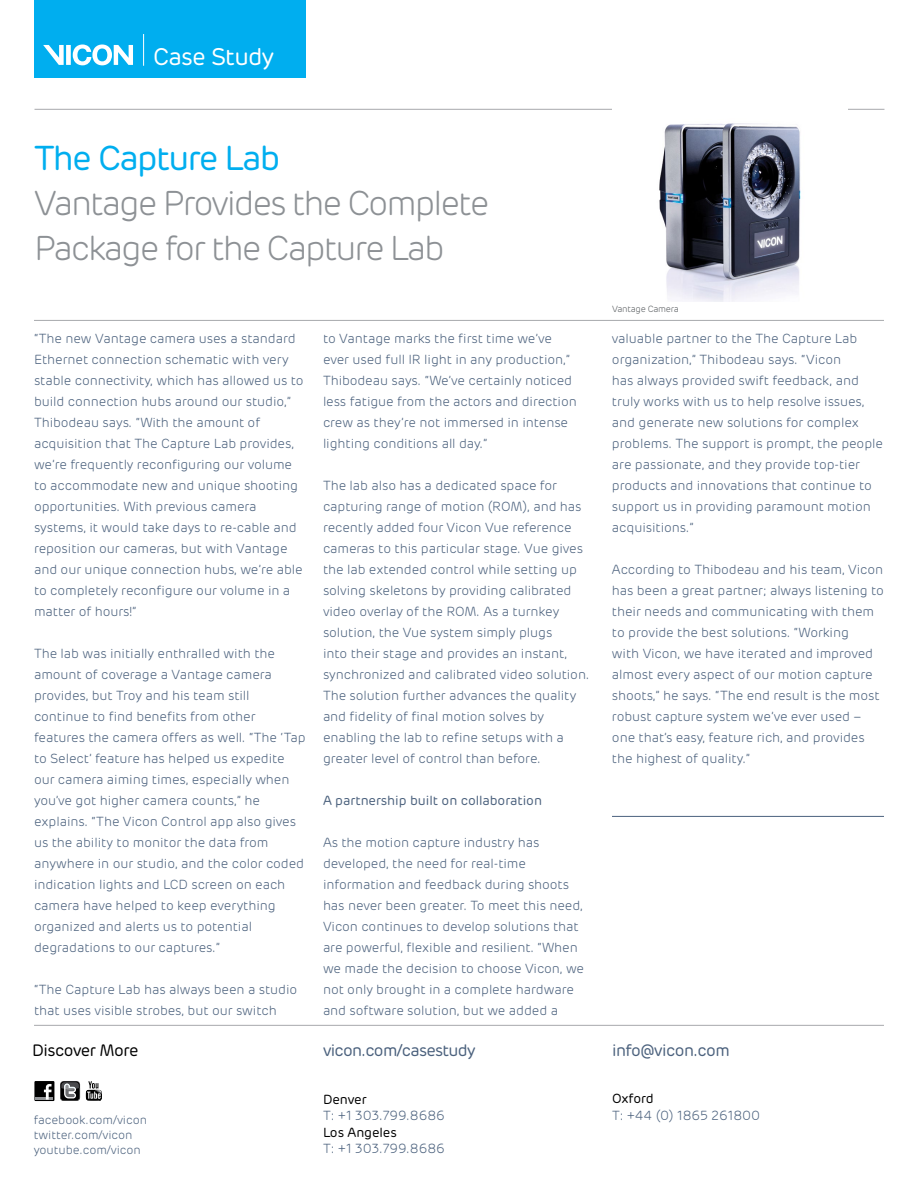
<style>
.page{position:relative;width:918px;height:1188px;background:#fff}
.page>*{position:absolute;margin:0;border:0;box-sizing:border-box;transform-origin:0 0}
.t1{font:300 34.5px/45px "Rubrik";letter-spacing:-.06em;color:#8d9195}
.t2{font:34.5px "Rubrik";letter-spacing:-.05em;color:#00aeef}
.t3{font:24px "Rubrik";letter-spacing:-.03em;color:#fff}
.t4{font:16.5px "Rubrik";letter-spacing:-.04em;color:#4b617d}
.t5{font:16.5px "Rubrik";letter-spacing:-.03em;color:#000}
.t6{font:300 13.2px/21px "Rubrik";letter-spacing:-.005em;color:#4b617d}
.t7{font:13.2px "Rubrik";letter-spacing:-.005em;color:#4b617d}
.t8{font:13.2px "Rubrik";letter-spacing:-.005em;color:#000}
.t9{font:300 12px/15px "Rubrik";letter-spacing:-.005em;color:#4b617d}
.t10{font:300 9px "Rubrik";letter-spacing:-.03em;color:#575b5e}
</style>
<div class="page">
<div style="left:34px;top:0;width:272px;height:78px;background:#00aeef"></div>
<svg style="left:43px;top:45px;width:90px;height:20px"></svg>
<hr style="left:143px;top:34px;width:1px;height:32px;background:#fff">
<div style="left:34px;top:1081px;width:20px;height:20px;background:#000"></div>
<hr style="left:36px;top:1097px;width:17px;height:3px;background:#939598">
<svg style="left:44px;top:1084px;width:8px;height:16px"></svg>
<svg style="left:60px;top:1081px;width:20px;height:20px"></svg>
<svg style="left:86px;top:1081px;width:16px;height:20px"></svg>
<hr style="left:34px;top:1025px;width:850px;height:1px;background:#a7a9ac">
<hr style="left:35px;top:109px;width:849px;height:1px;background:#a7a9ac">
<hr style="left:34px;top:320px;width:850px;height:1px;background:#a7a9ac">
<div style="left:612px;top:109px;width:235px;height:193px;background:#fff"></div>
<img style="left:659px;top:123px;width:142px;height:179px">
<hr style="left:612px;top:816px;width:272px;height:1px;background:#4b617d">
<h2 class="t3" style="left:153px;top:42px;width:123px">Case Study</h2>
<h1 class="t2" style="left:34px;top:138px;width:248px">The Capture Lab</h1>
<h1 class="t1" style="left:34px;top:182px;width:457px">Vantage Provides the Complete<br>Package for the Capture Lab</h1>
<p class="t6" style="left:34px;top:328px;width:271px">“The new Vantage camera uses a standard Ethernet connection schematic with very stable connectivity, which has allowed us to build connection hubs around our studio,” Thibodeau says. “With the amount of acquisition that The Capture Lab provides, we’re frequently reconfiguring our volume to accommodate new and unique shooting opportunities. With previous camera systems, it would take days to re-cable and reposition our cameras, but with Vantage and our unique connection hubs, we’re able to completely reconfigure our volume in a matter of hours!”</p>
<p class="t6" style="left:34px;top:643px;width:273px">The lab was initially enthralled with the amount of coverage a Vantage camera provides, but Troy and his team still continue to find benefits from other features the camera offers as well. “The ‘Tap to Select’ feature has helped us expedite our camera aiming times, especially when you’ve got higher camera counts,” he explains. “The Vicon Control app also gives us the ability to monitor the data from anywhere in our studio, and the color coded indication lights and LCD screen on each camera have helped to keep everything organized and alerts us to potential degradations to our captures.”</p>
<p class="t6" style="left:34px;top:979px;width:265px">“The Capture Lab has always been a studio that uses visible strobes, but our switch</p>
<p class="t6" style="left:323px;top:328px;width:255px">to Vantage marks the first time we’ve ever used full IR light in any production,” Thibodeau says. “We’ve certainly noticed less fatigue from the actors and direction crew as they’re not immersed in intense lighting conditions all day.”</p>
<p class="t6" style="left:323px;top:475px;width:268px">The lab also has a dedicated space for capturing range of motion (ROM), and has recently added four Vicon Vue reference cameras to this particular stage. Vue gives the lab extended control while setting up solving skeletons by providing calibrated video overlay of the ROM. As a turnkey solution, the Vue system simply plugs<br>into their stage and provides an instant, synchronized and calibrated video solution.<br>The solution further advances the quality and fidelity of final motion solves by enabling the lab to refine setups with a greater level of control than before.</p>
<p class="t7" style="left:323px;top:792px;width:221px">A partnership built on collaboration</p>
<p class="t6" style="left:323px;top:832px;width:263px">As the motion capture industry has developed, the need for real-time information and feedback during shoots has never been greater. To meet this need, Vicon continues to develop solutions that are powerful, flexible and resilient. “When we made the decision to choose Vicon, we not only brought in a complete hardware and software solution, but we added a</p>
<p class="t5" style="left:32px;top:1040px;width:108px">Discover More</p>
<p class="t4" style="left:323px;top:1040px;width:154px">vicon.com/casestudy</p>
<p class="t8" style="left:323px;top:1091px;width:45px">Denver</p>
<p class="t6" style="left:323px;top:1105px;width:123px">T: +1 303.799.8686</p>
<p class="t8" style="left:323px;top:1124px;width:75px">Los Angeles</p>
<p class="t6" style="left:323px;top:1138px;width:123px">T: +1 303.799.8686</p>
<p class="t9" style="left:34px;top:1112px;width:115px">facebook.com/vicon twitter.com/vicon youtube.com/vicon</p>
<p class="t10" style="left:612px;top:304px;width:68px">Vantage Camera</p>
<p class="t6" style="left:612px;top:328px;width:273px">valuable partner to the The Capture Lab organization,” Thibodeau says. “Vicon<br>has always provided swift feedback, and truly works with us to help resolve issues, and generate new solutions for complex problems. The support is prompt, the people are passionate, and they provide top-tier products and innovations that continue to support us in providing paramount motion acquisitions.”</p>
<p class="t6" style="left:612px;top:559px;width:273px">According to Thibodeau and his team, Vicon has been a great partner; always listening to their needs and communicating with them to provide the best solutions. “Working<br>with Vicon, we have iterated and improved almost every aspect of our motion capture shoots,” he says. “The end result is the most robust capture system we’ve ever used – one that’s easy, feature rich, and provides the highest of quality.”</p>
<p class="t4" style="left:612px;top:1040px;width:120px">info@vicon.com</p>
<p class="t8" style="left:612px;top:1091px;width:43px">Oxford</p>
<p class="t6" style="left:612px;top:1105px;width:150px">T: +44 (0) 1865 261800</p>
</div>
